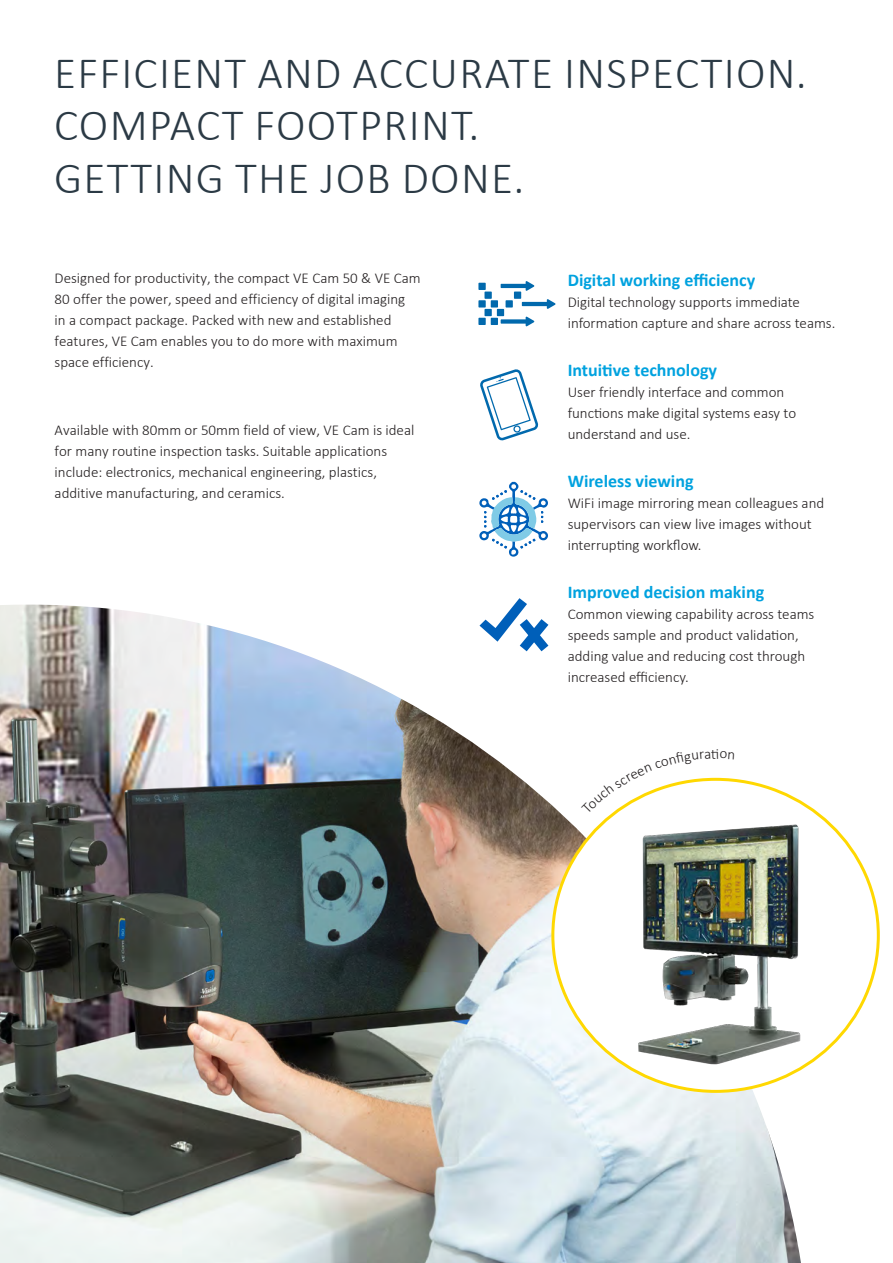
<style>
.page{position:relative;width:893px;height:1263px;background:#fff}
.page>*{position:absolute;margin:0;border:0;box-sizing:border-box;transform-origin:0 0}
.t1{font:300 45px/52.5px "Calibri";letter-spacing:.03em;color:#2b3a45}
.t2{font:700 18px "Calibri";color:#00a2df}
.t3{font:300 15px/21px "Calibri";color:#231f20}
</style>
<div class="page">
<img style="left:0;top:605px;width:801px;height:658px">
<div style="left:478px;top:283px;width:8px;height:7px;background:#0169ad"></div>
<div style="left:478px;top:300px;width:8px;height:7px;background:#0169ad"></div>
<div style="left:491px;top:300px;width:7px;height:7px;background:#0169ad"></div>
<div style="left:478px;top:318px;width:8px;height:7px;background:#0169ad"></div>
<div style="left:484px;top:292px;width:8px;height:7px;background:#0169ad"></div>
<div style="left:484px;top:309px;width:8px;height:7px;background:#0169ad"></div>
<div style="left:497px;top:309px;width:7px;height:7px;background:#0169ad"></div>
<div style="left:506px;top:300px;width:7px;height:7px;background:#0169ad"></div>
<div style="left:514px;top:292px;width:7px;height:7px;background:#0169ad"></div>
<div style="left:491px;top:318px;width:7px;height:7px;background:#0169ad"></div>
<svg style="left:522px;top:299px;width:34px;height:10px"></svg>
<svg style="left:501px;top:316px;width:33px;height:11px"></svg>
<svg style="left:501px;top:281px;width:33px;height:10px"></svg>
<svg style="left:480px;top:369px;width:59px;height:72px"></svg>
<img style="left:553px;top:800px;width:325px;height:277px">
<svg style="left:479px;top:482px;width:69px;height:75px"></svg>
<svg style="left:477px;top:598px;width:81px;height:63px"></svg>
<svg style="left:581px;top:749px;width:153px;height:65px"></svg>
<h1 class="t1" style="left:54px;top:46px;width:754px">EFFICIENT AND ACCURATE INSPECTION.<br>COMPACT FOOTPRINT.<br>GETTING THE JOB DONE.</h1>
<p class="t3" style="left:55px;top:268px;width:368px">Designed for productivity, the compact VE Cam 50 &amp; VE Cam 80 offer the power, speed and efficiency of digital imaging<br>in a compact package. Packed with new and established features, VE Cam enables you to do more with maximum space efficiency.</p>
<p class="t3" style="left:55px;top:419px;width:361px">Available with 80mm or 50mm field of view, VE Cam is ideal for many routine inspection tasks. Suitable applications include: electronics, mechanical engineering, plastics, additive manufacturing, and ceramics.</p>
<p class="t2" style="left:568px;top:267px;width:189px">Digital working efficiency</p>
<p class="t3" style="left:568px;top:291px;width:269px">Digital technology supports immediate information capture and share across teams.</p>
<p class="t2" style="left:568px;top:357px;width:151px">Intuitive technology</p>
<p class="t3" style="left:568px;top:381px;width:230px">User friendly interface and common functions make digital systems easy to understand and use.</p>
<p class="t2" style="left:568px;top:468px;width:127px">Wireless viewing</p>
<p class="t3" style="left:568px;top:492px;width:258px">WiFi image mirroring mean colleagues and supervisors can view live images without interrupting workflow.</p>
<p class="t2" style="left:568px;top:579px;width:198px">Improved decision making</p>
<p class="t3" style="left:568px;top:603px;width:248px">Common viewing capability across teams speeds sample and product validation, adding value and reducing cost through increased efficiency.</p>
</div>
